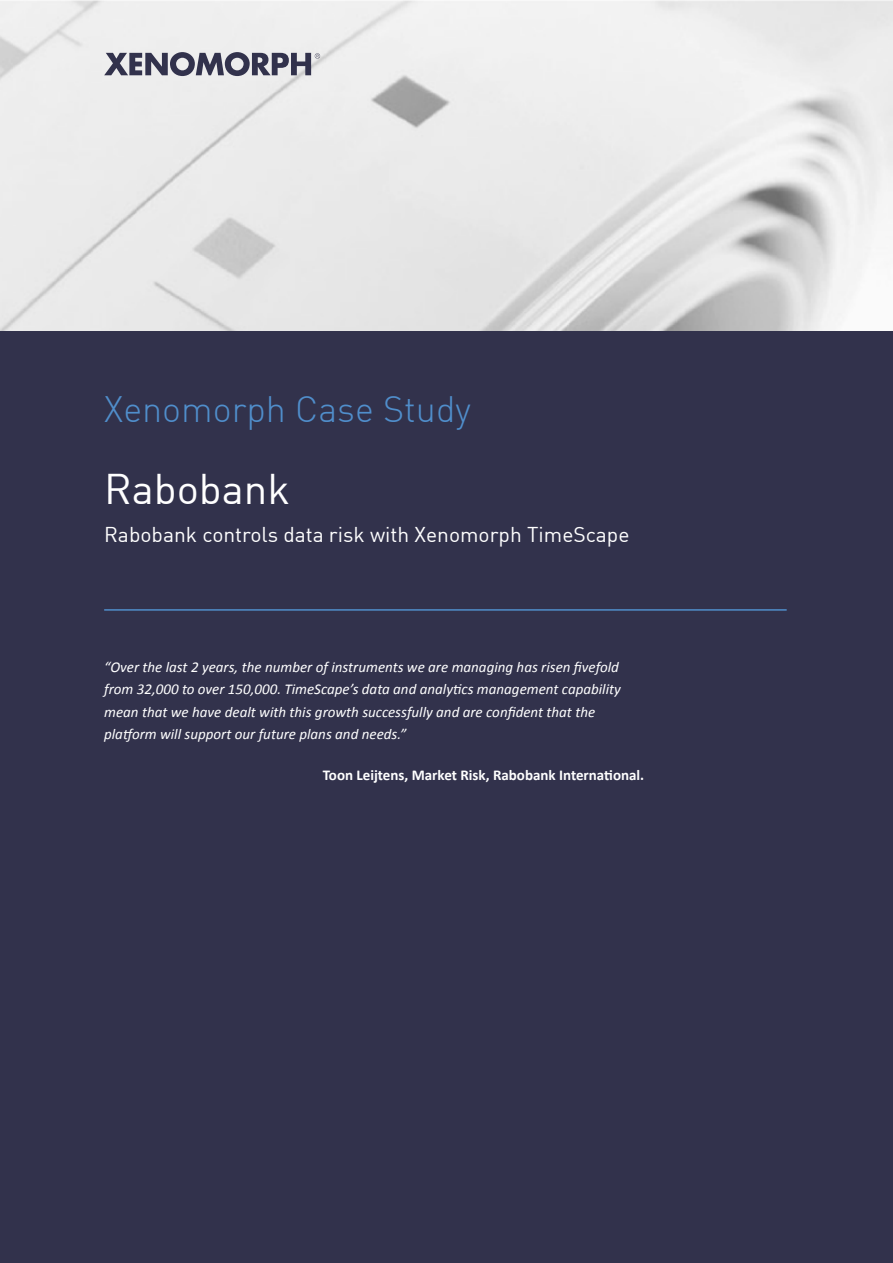
<style>
.page{position:relative;width:893px;height:1263px;background:#fff}
.page>*{position:absolute;margin:0;border:0;box-sizing:border-box;transform-origin:0 0}
.t1{font:42px "DIN";color:#fff}
.t2{font:300 36px "DIN";color:#508ecb}
.t3{font:21px "DIN";color:#fff}
.t4{font:italic 15px/22.5px "Calibri";color:#fff}
.t5{font:700 15px "Calibri";color:#fff}
</style>
<div class="page">
<img style="left:0;top:0;width:893px;height:332px">
<svg style="left:104px;top:52px;width:216px;height:24px;background:#868694"></svg>
<div style="left:0;top:332px;width:893px;height:931px;background:#32324c"></div>
<hr style="left:104px;top:609px;width:683px;height:2px;background:#508ecb">
<h2 class="t2" style="left:104px;top:387px;width:368px">Xenomorph Case Study</h2>
<h1 class="t1" style="left:104px;top:463px;width:187px">Rabobank</h1>
<h3 class="t3" style="left:104px;top:521px;width:527px">Rabobank controls data risk with Xenomorph TimeScape</h3>
<p class="t4" style="left:104px;top:655px;width:518px">“Over the last 2 years, the number of instruments we are managing has risen fivefold from 32,000 to over 150,000. TimeScape’s data and analytics management capability mean that we have dealt with this growth successfully and are confident that the platform will support our future plans and needs.”</p>
<p class="t5" style="left:323px;top:765px;width:323px">Toon Leijtens, Market Risk, Rabobank International.</p>
</div>
